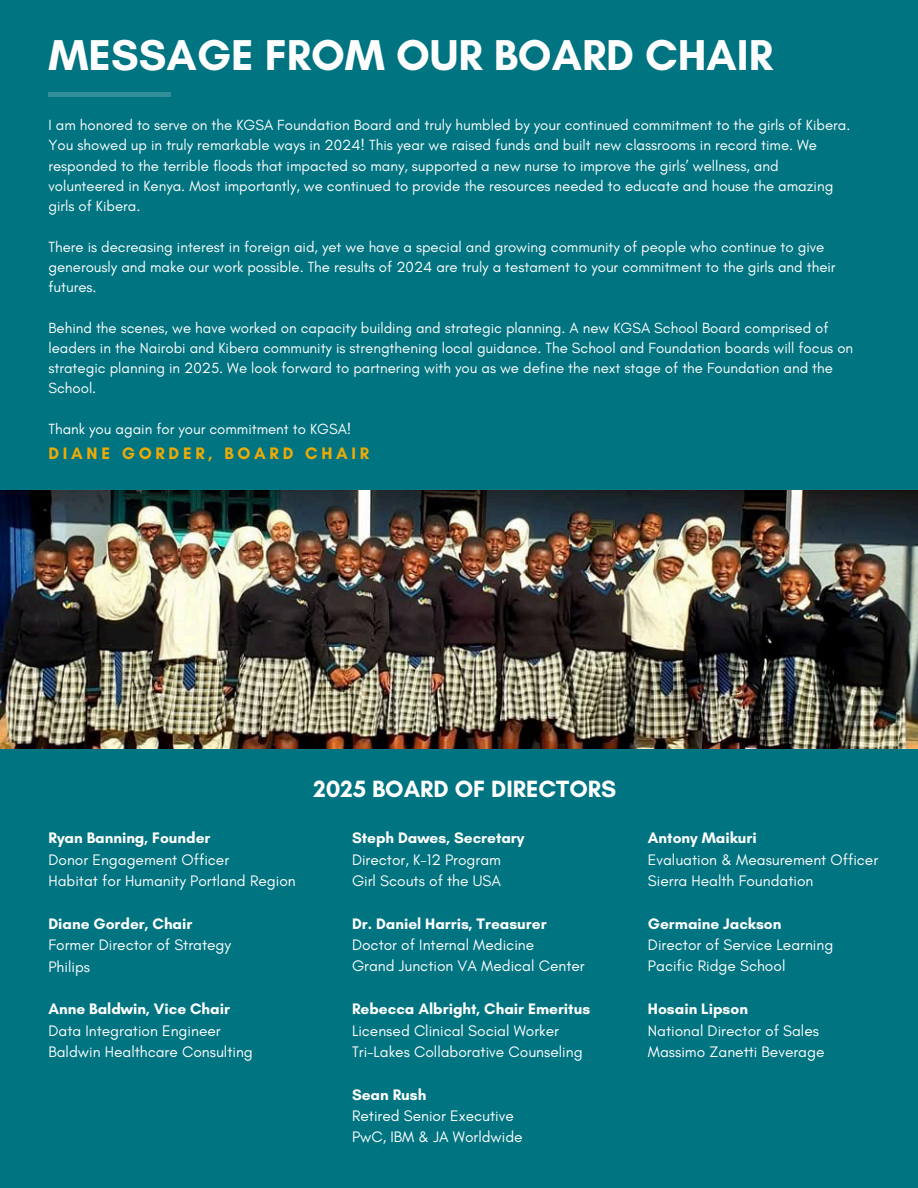
<style>
.page{position:relative;width:918px;height:1188px;background:#007481}
.page>*{position:absolute;margin:0;border:0;box-sizing:border-box;transform-origin:0 0}
.t1{font:700 43.95px "Glacial Indifference";color:#fefefe}
.t2{font:700 24px "Glacial Indifference";color:#fefefe}
.t3{font:700 16.95px "Glacial Indifference";letter-spacing:.22em;color:#ecab06}
.t4{font:15.45px/21.3px "Glacial Indifference";color:#fefefe}
.t5{font:15px/20.2px "Glacial Indifference";color:#fefefe}
.s1{font-weight:700}
</style>
<div class="page">
<div style="left:48px;top:92px;width:123px;height:5px;background:#328f9a"></div>
<img style="left:0;top:491px;width:918px;height:257px">
<p class="t1" style="left:48px;top:28px;width:726px">MESSAGE FROM OUR BOARD CHAIR</p>
<h4 class="t5" style="left:48px;top:115px;width:803px">I am honored to serve on the KGSA Foundation Board and truly humbled by your continued commitment to the girls of Kibera.<br>You showed up in truly remarkable ways in 2024! This year we raised funds and built new classrooms in record time. We responded to the terrible floods that impacted so many, supported a new nurse to improve the girls’ wellness, and volunteered in Kenya. Most importantly, we continued to provide the resources needed to educate and house the amazing girls of Kibera.</h4>
<h4 class="t5" style="left:48px;top:236px;width:789px">There is decreasing interest in foreign aid, yet we have a special and growing community of people who continue to give generously and make our work possible. The results of 2024 are truly a testament to your commitment to the girls and their futures.</h4>
<h4 class="t5" style="left:48px;top:317px;width:806px">Behind the scenes, we have worked on capacity building and strategic planning. A new KGSA School Board comprised of leaders in the Nairobi and Kibera community is strengthening local guidance. The School and Foundation boards will focus on strategic planning in 2025. We look forward to partnering with you as we define the next stage of the Foundation and the School.</h4>
<h4 class="t5" style="left:48px;top:419px;width:305px">Thank you again for your commitment to KGSA!</h4>
<h4 class="t3" style="left:48px;top:443px;width:322px">DIANE GORDER, BOARD CHAIR</h4>
<p class="t4" style="left:48px;top:827px;width:249px"><span class="s1">Ryan Banning, Founder<br></span>Donor Engagement Officer<br>Habitat for Humanity Portland Region</p>
<p class="t4" style="left:48px;top:913px;width:184px"><span class="s1">Diane Gorder, Chair<br></span>Former Director of Strategy<br>Philips</p>
<p class="t4" style="left:48px;top:998px;width:206px"><span class="s1">Anne Baldwin, Vice Chair<br></span>Data Integration Engineer<br>Baldwin Healthcare Consulting</p>
<h4 class="t2" style="left:313px;top:774px;width:304px">2025 BOARD OF DIRECTORS</h4>
<h3 class="t4" style="left:352px;top:827px;width:174px"><span class="s1">Steph Dawes, Secretary<br></span>Director, K-12 Program<br>Girl Scouts of the USA</h3>
<p class="t4" style="left:352px;top:913px;width:234px"><span class="s1">Dr. Daniel Harris, Treasurer<br></span>Doctor of Internal Medicine<br>Grand Junction VA Medical Center</p>
<h2 class="t4" style="left:352px;top:998px;width:240px"><span class="s1">Rebecca Albright, Chair Emeritus<br></span>Licensed Clinical Social Worker<br>Tri-Lakes Collaborative Counseling</h2>
<h4 class="t4" style="left:352px;top:1084px;width:172px"><span class="s1">Sean Rush<br></span>Retired Senior Executive<br>PwC, IBM &amp; JA Worldwide</h4>
<h4 class="t4" style="left:648px;top:827px;width:232px"><span class="s1">Antony Maikuri<br></span>Evaluation &amp; Measurement Officer<br>Sierra Health Foundation</h4>
<h4 class="t4" style="left:648px;top:913px;width:187px"><span class="s1">Germaine Jackson<br></span>Director of Service Learning<br>Pacific Ridge School</h4>
<h4 class="t4" style="left:648px;top:998px;width:178px"><span class="s1">Hosain Lipson<br></span>National Director of Sales<br>Massimo Zanetti Beverage</h4>
</div>
